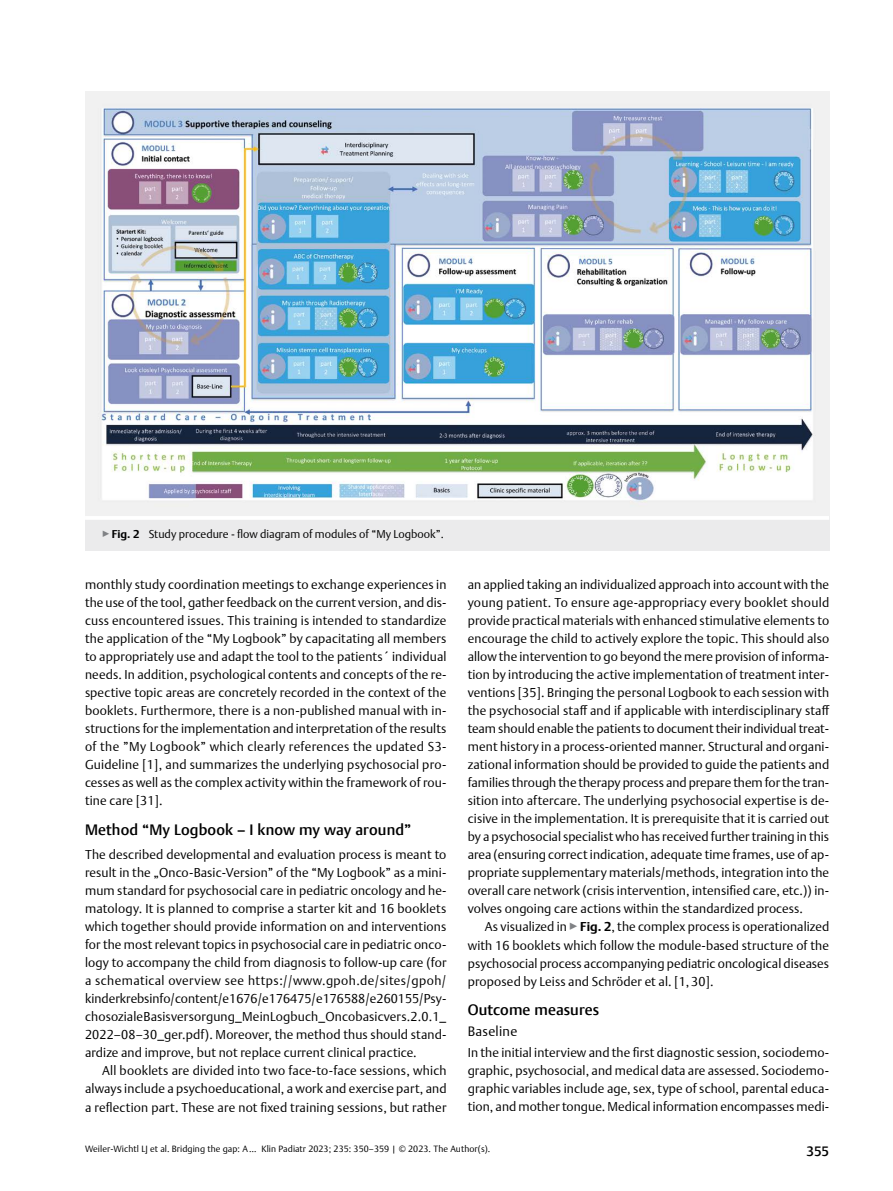
<style>
.page{position:relative;width:893px;height:1191px;background:#fff}
.page>*{position:absolute;margin:0;border:0;box-sizing:border-box;transform-origin:0 0}
.t1{font:500 15px "Thieme Argo 2011";letter-spacing:.01em;color:#000}
.t2{font:300 13.5px "Thieme Argo 2011";letter-spacing:.025em;color:#000}
.t3{font:500 13.5px "Thieme Argo 2011";color:#000}
.t4{font:300 12.75px/18px "Thieme Argo 2011";letter-spacing:.01em;color:#000;text-align:justify}
.t5{font:300 11.25px "Thieme Argo 2011";color:#000}
.t6{font:300 9px "Thieme Argo 2011";letter-spacing:.01em;color:#000}
.s1{color:#808285}
.s2{font-weight:700}
</style>
<div class="page">
<img style="left:85px;top:91px;width:744px;height:425px">
<div style="left:85px;top:516px;width:744px;height:34px;background:#ebebec"></div>
<hr style="left:85px;top:516px;width:744px;height:4px;background:#fff">
<p class="t5" style="left:102px;top:526px;width:343px"><span class="s1">▶</span><span class="s2">Fig. 2</span> Study procedure - flow diagram of modules of “My Logbook”.</p>
<p class="t4" style="left:85px;top:575px;width:363px">monthly study coordination meetings to exchange experiences in the use of the tool, gather feedback on the current version, and dis&shy;cuss encountered issues. This training is intended to standardize the application of the “My Logbook” by capacitating all members to appropriately use and adapt the tool to the patients´ individual needs. In addition, psychological contents and concepts of the re&shy;spective topic areas are concretely recorded in the context of the booklets. Furthermore, there is a non-published manual with in&shy;structions for the implementation and interpretation of the results of the ”My Logbook” which clearly references the updated S3- Guideline [1], and summarizes the underlying psychosocial pro&shy;cesses as well as the complex activity within the framework of rou&shy;tine care [31].</p>
<p class="t1" style="left:85px;top:820px;width:328px">Method “My Logbook – I know my way around”</p>
<p class="t4" style="left:85px;top:845px;width:363px">The described developmental and evaluation process is meant to result in the „Onco-Basic-Version” of the “My Logbook” as a mini&shy;mum standard for psychosocial care in pediatric oncology and he&shy;matology. It is planned to comprise a starter kit and 16 booklets which together should provide information on and interventions for the most relevant topics in psychosocial care in pediatric onco&shy;logy to accompany the child from diagnosis to follow-up care (for a schematical overview see https://www.gpoh.de/sites/gpoh/ kinderkrebsinfo/content/e1676/e176475/e176588/e260155/Psy&shy;chosozialeBasisversorgung_MeinLogbuch_Oncobasicvers.2.0.1_ 2022–08–30_ger.pdf). Moreover, the method thus should stand&shy;ardize and improve, but not replace current clinical practice.</p>
<p class="t4" style="left:85px;top:1061px;width:363px;text-indent:17px">All booklets are divided into two face-to-face sessions, which always include a psychoeducational, a work and exercise part, and a reflection part. These are not fixed training sessions, but rather</p>
<p class="t4" style="left:468px;top:575px;width:363px">an applied taking an individualized approach into account with the young patient. To ensure age-appropriacy every booklet should provide practical materials with enhanced stimulative elements to encourage the child to actively explore the topic. This should also allow the intervention to go beyond the mere provision of informa&shy;tion by introducing the active implementation of treatment inter&shy;ventions [35]. Bringing the personal Logbook to each session with the psychosocial staff and if applicable with interdisciplinary staff team should enable the patients to document their individual treat&shy;ment history in a process-oriented manner. Structural and organi&shy;zational information should be provided to guide the patients and families through the therapy process and prepare them for the tran&shy;sition into aftercare. The underlying psychosocial expertise is de&shy;cisive in the implementation. It is prerequisite that it is carried out by a psychosocial specialist who has received further training in this area (ensuring correct indication, adequate time frames, use of ap&shy;propriate supplementary materials/methods, integration into the overall care network (crisis intervention, intensified care, etc.)) in&shy;volves ongoing care actions within the standardized process.</p>
<p class="t4" style="left:468px;top:917px;width:363px;text-indent:17px">As visualized in <span class="s1">▶</span><span class="s2">Fig. 2</span>, the complex process is operationalized with 16 booklets which follow the module-based structure of the psychosocial process accompanying pediatric oncological diseases proposed by Leiss and Schröder et al. [1, 30].</p>
<p class="t1" style="left:468px;top:1000px;width:133px">Outcome measures</p>
<p class="t2" style="left:468px;top:1022px;width:51px">Baseline</p>
<p class="t4" style="left:468px;top:1043px;width:363px">In the initial interview and the first diagnostic session, sociodemo&shy;graphic, psychosocial, and medical data are assessed. Sociodemo&shy;graphic variables include age, sex, type of school, parental educa&shy;tion, and mother tongue. Medical information encompasses medi-</p>
<p class="t6" style="left:85px;top:1143px;width:407px">Weiler-Wichtl LJ et al. Bridging the gap: A … Klin Padiatr 2023; 235: 350–359 | © 2023. The Author(s).</p>
<p class="t3" style="left:806px;top:1142px;width:24px">355</p>
</div>
